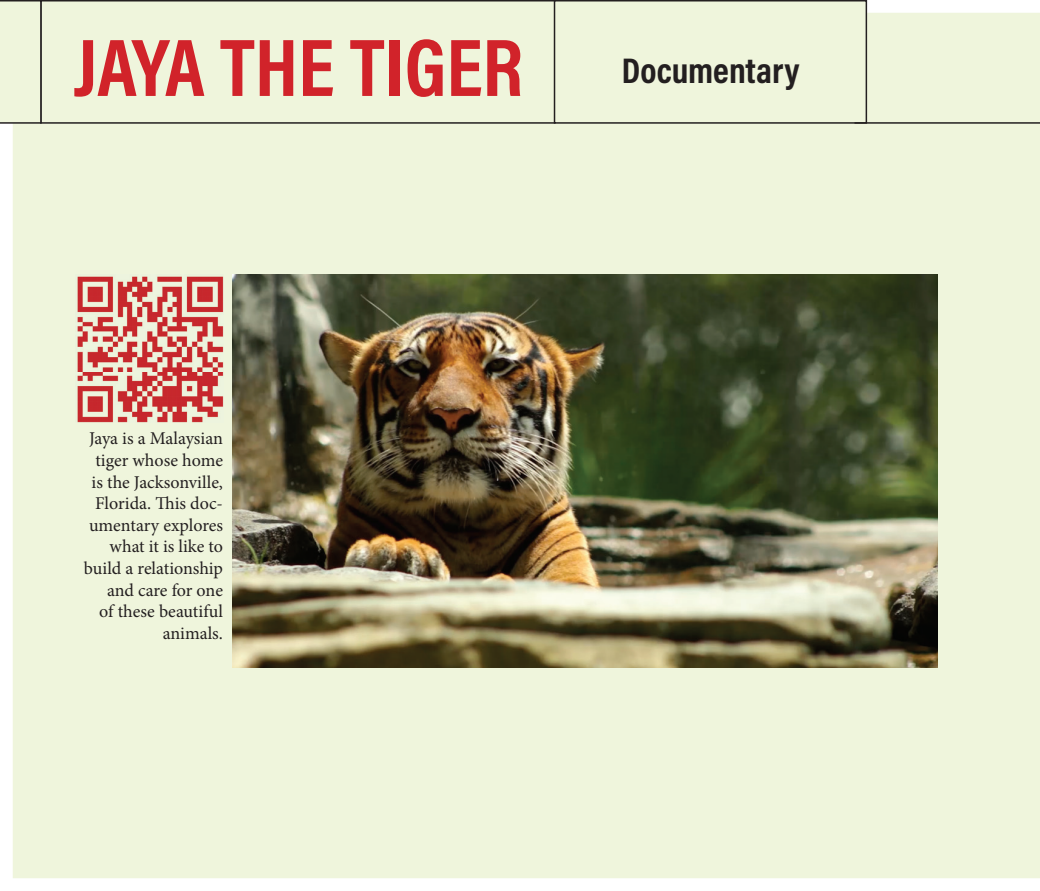
<style>
.page{position:relative;width:1040px;height:891px;background:#fff}
.page>*{position:absolute;margin:0;border:0;box-sizing:border-box;transform-origin:0 0}
.t1{font:82.5px "Acumin Variable Concept";color:#d1232a}
.t2{font:36px "Acumin Variable Concept";color:#231f20}
.t3{font:18px/21.6px "Minion Pro";color:#231f20;text-align:justify}
</style>
<div class="page">
<div style="left:14px;top:14px;width:1025px;height:864px;background:#eff5dc"></div>
<div style="left:41px;top:1px;width:514px;height:122px;background:#eff5dc"></div>
<div style="left:40px;top:0;width:515px;height:124px;border:2px solid #231f20"></div>
<svg style="left:0;top:0;width:42px;height:124px"></svg>
<div style="left:554px;top:1px;width:312px;height:122px;background:#eff5dc"></div>
<div style="left:554px;top:0;width:313px;height:124px;border:2px solid #231f20"></div>
<hr style="left:854px;top:122px;width:186px;height:2px;background:#231f20">
<img style="left:77px;top:276px;width:146px;height:146px">
<img style="left:232px;top:274px;width:705px;height:393px">
<h1 class="t1" style="left:73px;top:11px;width:451px">JAYA THE TIGER</h1>
<h2 class="t2" style="left:621px;top:46px;width:179px">Documentary</h2>
<p class="t3" style="left:89px;top:428px;width:135px">Jaya is a Malaysian tiger whose home is the Jacksonville, Florida.</p>
<p class="t3" style="left:84px;top:493px;width:140px;text-align:right">is doc-<br>umentary explores what it is like to build a relationship and care for one<br>of these beautiful animals.</p>
</div>
